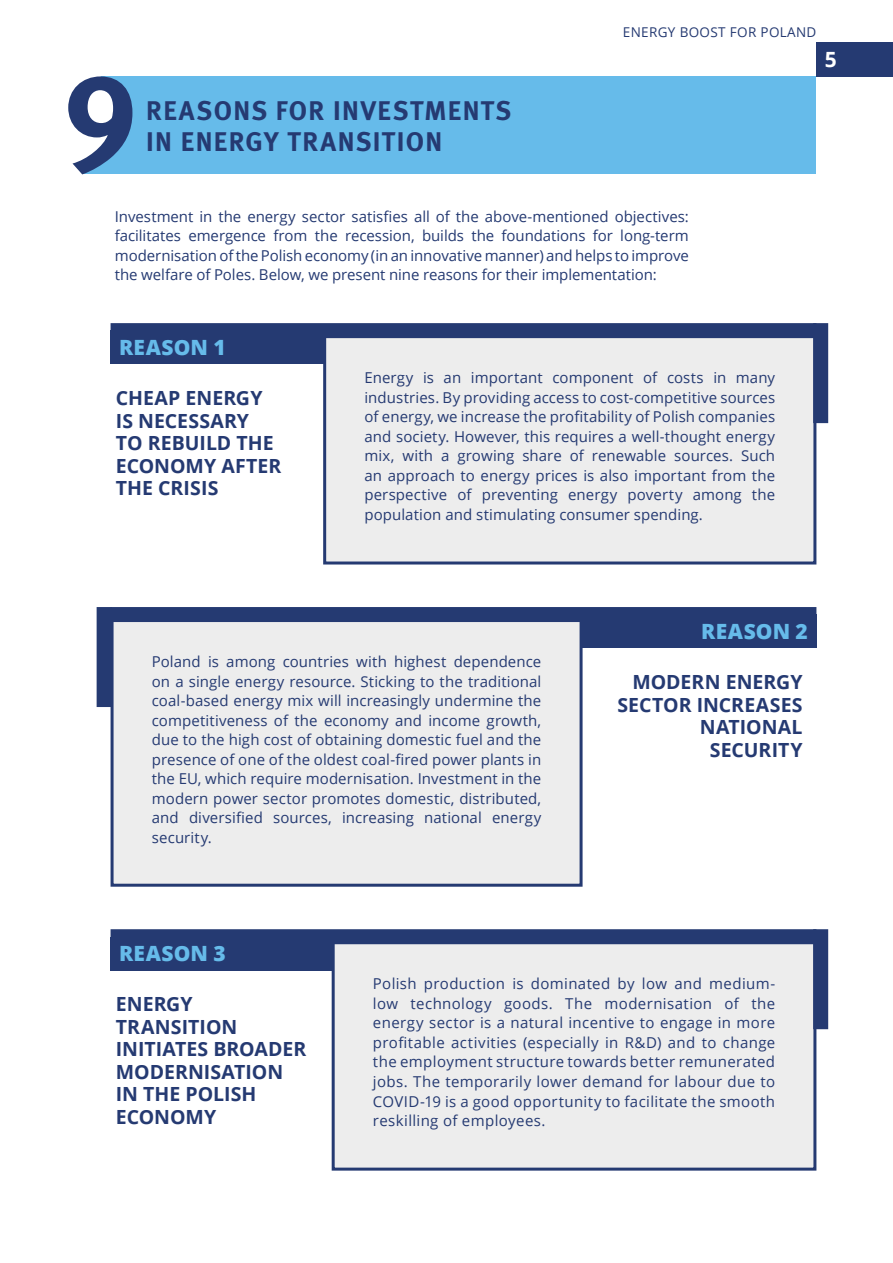
<style>
.page{position:relative;width:893px;height:1263px;background:#fff}
.page>*{position:absolute;margin:0;border:0;box-sizing:border-box;transform-origin:0 0}
.txt{font:133.5px "Meta Bold CELF";color:#253a72}
.txt-2{font:27px "Meta Bold CELF";letter-spacing:.05em;color:#253a72}
.txt-3{font:800 21px "Open Sans";letter-spacing:.015em;color:#66bbea}
.t1{font:700 21px "Open Sans";color:#fff}
.txt-4{font:700 19.5px/22.5px "Open Sans";letter-spacing:.005em;color:#253a72}
.txt-5{font:15px/19.5px "Open Sans";letter-spacing:.005em;color:#253a72;text-align:justify}
.t2{font:13.5px "Open Sans";letter-spacing:.025em;color:#253a72}
</style>
<div class="page">
<div style="left:574px;top:614px;width:242px;height:34px;background:#253a72"></div>
<div style="left:111px;top:331px;width:216px;height:33px;background:#253a72"></div>
<div style="left:111px;top:937px;width:225px;height:33px;background:#253a72"></div>
<div style="left:325px;top:332px;width:490px;height:231px;background:#ededed"></div>
<div style="left:323px;top:331px;width:493px;height:233px;border:3px solid #253a72"></div>
<div style="left:333px;top:938px;width:482px;height:231px;background:#ededed"></div>
<div style="left:332px;top:937px;width:484px;height:233px;border:3px solid #253a72"></div>
<div style="left:112px;top:616px;width:469px;height:269px;background:#ededed"></div>
<div style="left:111px;top:614px;width:472px;height:273px;border:3px solid #253a72"></div>
<div style="left:816px;top:43px;width:77px;height:34px;background:#253a72"></div>
<div style="left:111px;top:323px;width:705px;height:15px;background:#253a72"></div>
<div style="left:813px;top:323px;width:15px;height:100px;background:#253a72"></div>
<div style="left:813px;top:929px;width:15px;height:100px;background:#253a72"></div>
<div style="left:97px;top:607px;width:15px;height:100px;background:#253a72"></div>
<div style="left:111px;top:929px;width:705px;height:15px;background:#253a72"></div>
<div style="left:111px;top:607px;width:705px;height:15px;background:#253a72"></div>
<div style="left:82px;top:77px;width:734px;height:97px;background:#66bbea"></div>
<svg style="left:82px;top:76px;width:37px;height:89px"></svg>
<p class="txt" style="left:63px;top:36px;width:76px">9</p>
<p class="txt-2" style="left:146px;top:93px;width:366px">REASONS FOR INVESTMENTS</p>
<p class="txt-2" style="left:146px;top:125px;width:298px">IN ENERGY TRANSITION</p>
<p class="t2" style="left:623px;top:23px;width:195px">ENERGY BOOST FOR POLAND</p>
<p class="t1" style="left:825px;top:45px;width:13px">5</p>
<p class="txt-5" style="left:115px;top:206px;width:576px">Investment in the energy sector satisfies all of the above-mentioned objectives: facilitates emergence from the recession, builds the foundations for long-term modernisation of the Polish economy (in an innovative manner) and helps to improve the welfare of Poles. Below, we present nine reasons for their implementation:</p>
<p class="txt-3" style="left:119px;top:332px;width:108px">REASON 1</p>
<p class="txt-4" style="left:116px;top:386px;width:167px">CHEAP ENERGY<br>IS NECESSARY<br>TO REBUILD THE<br>ECONOMY AFTER<br>THE CRISIS</p>
<p class="txt-5" style="left:364px;top:368px;width:412px">Energy is an important component of costs in many industries. By providing access to cost-competitive sources of energy, we increase the profitability of Polish companies and society. However, this requires a well-thought energy mix, with a growing share of renewable sources. Such an approach to energy prices is also important from the perspective of preventing energy poverty among the population and stimulating consumer spending.</p>
<p class="txt-5" style="left:152px;top:652px;width:391px">Poland is among countries with highest dependence on a single energy resource. Sticking to the traditional coal-based energy mix will increasingly undermine the competitiveness of the economy and income growth, due to the high cost of obtaining domestic fuel and the presence of one of the oldest coal-fired power plants in the EU, which require modernisation. Investment in the modern power sector promotes domestic, distributed, and diversified sources, increasing national energy security.</p>
<p class="txt-3" style="left:119px;top:938px;width:108px">REASON 3</p>
<p class="txt-3" style="left:701px;top:615px;width:108px">REASON 2</p>
<p class="txt-4" style="left:617px;top:670px;width:187px;text-align:right">MODERN ENERGY<br>SECTOR INCREASES<br>NATIONAL<br>SECURITY</p>
<p class="txt-4" style="left:116px;top:992px;width:192px">ENERGY<br>TRANSITION<br>INITIATES BROADER<br>MODERNISATION<br>IN THE POLISH<br>ECONOMY</p>
<p class="txt-5" style="left:373px;top:974px;width:404px">Polish production is dominated by low and medium&shy;low technology goods. The modernisation of the energy sector is a natural incentive to engage in more profitable activities (especially in R&amp;D) and to change the employment structure towards better remunerated jobs. The temporarily lower demand for labour due to COVID-19 is a good opportunity to facilitate the smooth reskilling of employees.</p>
</div>
